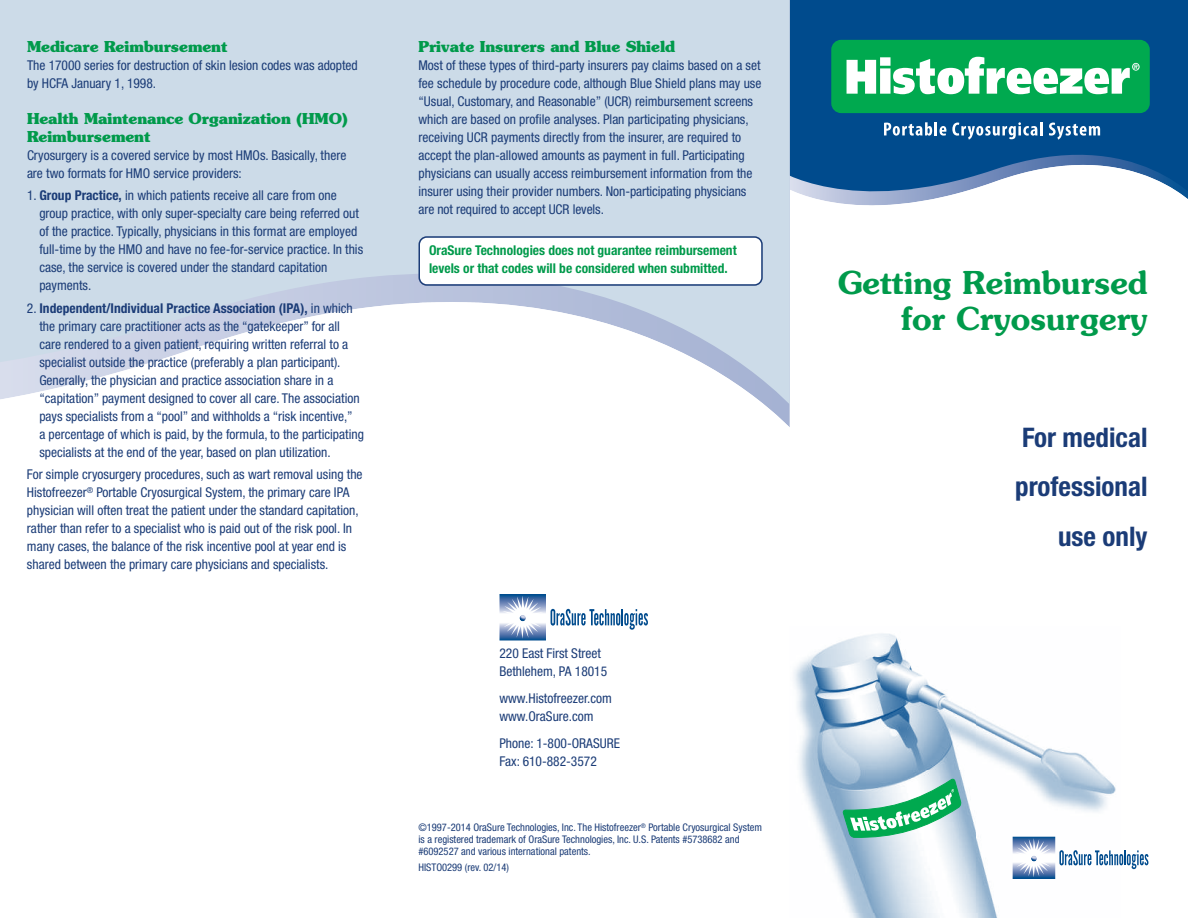
<style>
.page{position:relative;width:1188px;height:918px;background:#fff}
.page>*{position:absolute;margin:0;border:0;box-sizing:border-box;transform-origin:0 0}
.t1{font:600 31.5px/36px "Souvenir";color:#009a4b;text-align:right}
.t2{font:700 condensed 27px/49.5px "Helvetica Neue";color:#1b3c77;text-align:right}
.t3{font:700 15px/18px "Souvenir";color:#009a4b}
.t4{font:condensed 13.5px/18px "Helvetica Neue";color:#1b3c77}
.t5{font:700 condensed 13.5px/18px "Helvetica Neue";color:#009a4b}
.t6{font:condensed 10.5px/12px "Helvetica Neue";color:#1b3c77}
.s1{font-weight:700}
</style>
<div class="page">
<svg style="left:0;top:0;width:790px;height:427px;fill:#ccdbe8"></svg>
<img style="left:794px;top:633px;width:322px;height:285px">
<svg style="left:790px;top:0;width:398px;height:206px;fill:#004b8d"></svg>
<img style="left:1013px;top:837px;width:42px;height:42px">
<svg style="left:1014px;top:838px;width:134px;height:39px"></svg>
<svg style="left:884px;top:122px;width:62px;height:14px"></svg>
<svg style="left:952px;top:122px;width:91px;height:18px"></svg>
<svg style="left:1049px;top:123px;width:51px;height:17px"></svg>
<div style="left:832px;top:41px;width:317px;height:71px;background:#00a94f;border-radius:9px"></div>
<div style="left:831px;top:40px;width:319px;height:73px;border:1px solid #00a94f;border-radius:9px"></div>
<svg style="left:847px;top:57px;width:293px;height:37px"></svg>
<svg style="left:842px;top:779px;width:120px;height:59px"></svg>
<svg style="left:418px;top:236px;width:345px;height:50px"></svg>
<img style="left:500px;top:594px;width:46px;height:46px">
<svg style="left:551px;top:609px;width:97px;height:21px"></svg>
<svg style="left:501px;top:596px;width:43px;height:43px"></svg>
<p class="t3" style="left:27px;top:39px;width:202px">Medicare Reimbursement</p>
<p class="t4" style="left:27px;top:57px;width:332px">The 17000 series for destruction of skin lesion codes was adopted by HCFA January 1, 1998.</p>
<p class="t3" style="left:27px;top:111px;width:322px">Health Maintenance Organization (HMO)<br>Reimbursement</p>
<p class="t4" style="left:27px;top:147px;width:321px">Cryosurgery is a covered service by most HMOs. Basically, there are two formats for HMO service providers:</p>
<p class="t4" style="left:39px;top:187px;width:325px;text-indent:-12px">1. <span class="s1">Group Practice,</span> in which patients receive all care from one group practice, with only super-specialty care being referred out of the practice. Typically, physicians in this format are employed full-time by the HMO and have no fee-for-service practice. In this case, the service is covered under the standard capitation payments.</p>
<p class="t4" style="left:39px;top:300px;width:326px;text-indent:-12px">2. <span class="s1">Independent/Individual Practice Association (IPA),</span> in which the primary care practitioner acts as the “gatekeeper” for all care rendered to a given patient, requiring written referral to a specialist outside the practice (preferably a plan participant).<br>Generally, the physician and practice association share in a “capitation” payment designed to cover all care. The association pays specialists from a “pool” and withholds a “risk incentive,”<br>a percentage of which is paid, by the formula, to the participating specialists at the end of the year, based on plan utilization.</p>
<p class="t4" style="left:27px;top:466px;width:337px">For simple cryosurgery procedures, such as wart removal using the Histofreezer<sup>®</sup> Portable Cryosurgical System, the primary care IPA physician will often treat the patient under the standard capitation, rather than refer to a specialist who is paid out of the risk pool. In many cases, the balance of the risk incentive pool at year end is shared between the primary care physicians and specialists.</p>
<p class="t3" style="left:418px;top:39px;width:258px">Private Insurers and Blue Shield</p>
<p class="t4" style="left:418px;top:57px;width:344px">Most of these types of third-party insurers pay claims based on a set fee schedule by procedure code, although Blue Shield plans may use “Usual, Customary, and Reasonable” (UCR) reimbursement screens which are based on profile analyses. Plan participating physicians, receiving UCR payments directly from the insurer, are required to accept the plan-allowed amounts as payment in full. Participating physicians can usually access reimbursement information from the insurer using their provider numbers. Non-participating physicians are not required to accept UCR levels.</p>
<p class="t5" style="left:429px;top:243px;width:309px">OraSure Technologies does not guarantee reimbursement levels or that codes will be considered when submitted.</p>
<p class="t4" style="left:500px;top:645px;width:109px">220 East First Street<br>Bethlehem, PA 18015</p>
<p class="t4" style="left:500px;top:690px;width:114px">www.Histofreezer.com www.OraSure.com</p>
<p class="t4" style="left:500px;top:735px;width:122px">Phone: 1-800-ORASURE<br>Fax: 610-882-3572</p>
<p class="t6" style="left:418px;top:822px;width:345px">©1997-2014 OraSure Technologies, Inc. The Histofreezer<sup>®</sup> Portable Cryosurgical System is a registered trademark of OraSure Technologies, Inc. U.S. Patents #5738682 and #6092527 and various international patents.</p>
<p class="t6" style="left:419px;top:862px;width:92px">HISTO0299 (rev. 02/14)</p>
<h1 class="t1" style="left:838px;top:267px;width:311px">Getting Reimbursed for Cryosurgery</h1>
<h2 class="t2" style="left:1015px;top:415px;width:134px">For medical professional use only</h2>
</div>
